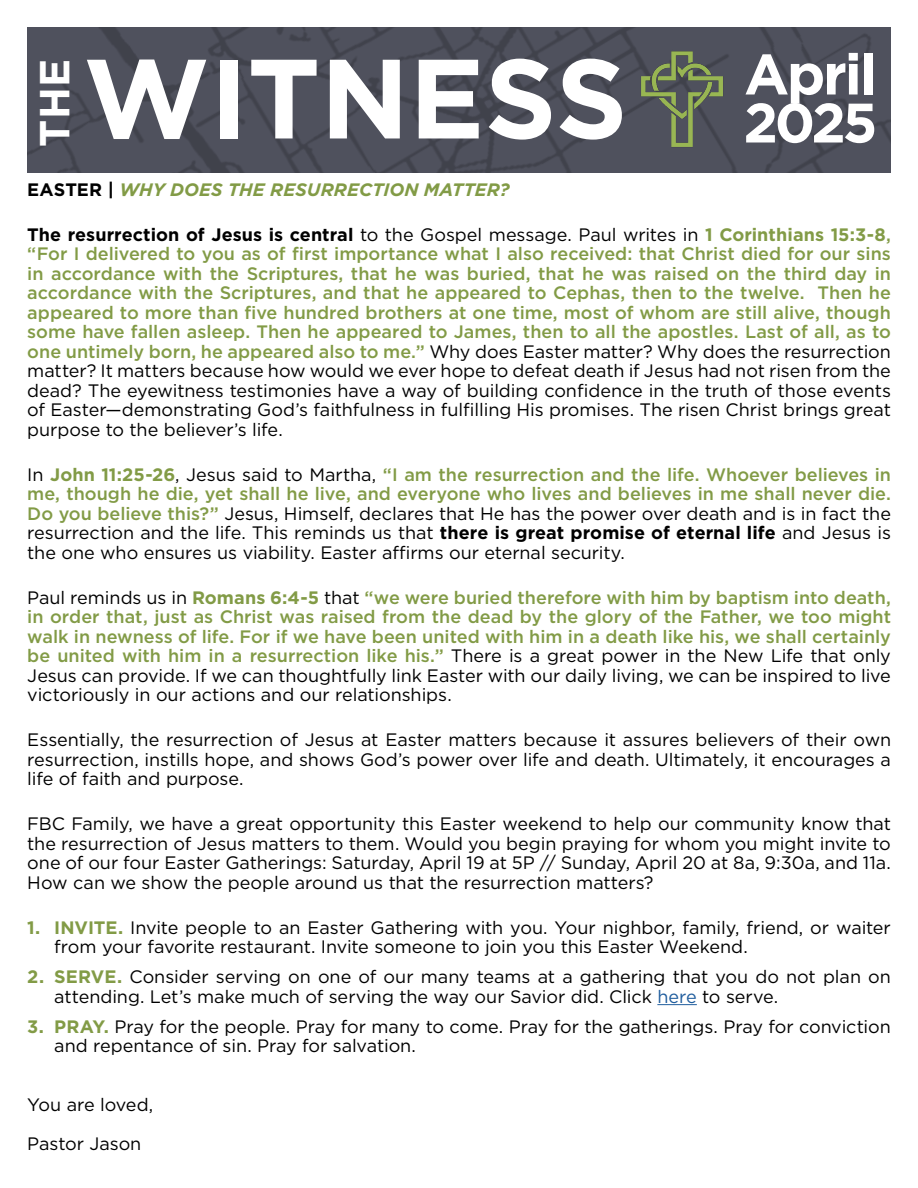
<style>
.page{position:relative;width:918px;height:1188px;background:#fff}
.page>*{position:absolute;margin:0;border:0;box-sizing:border-box;transform-origin:0 0}
.t1{font:700 112.5px "Gotham";color:#fff}
.t2{font:700 55.5px "Gotham";color:#fff}
.t3{font:700 42px "Gotham";color:#fff}
.t4{font:18px/19.5px "Gotham";letter-spacing:-.005em;color:#000}
.t5{font:500 18px/19.5px "Gotham";color:#829b46;text-align:justify}
.t6{font:italic 700 18px "Gotham";color:#829b46}
.s1{font-style:normal;color:#000}
.s2{font-weight:700;color:#000}
.s3{font-weight:400;color:#000}
.s4{font-weight:700}
.s5{font-weight:700;color:#829b46}
.s6{font-weight:500;color:#829b46}
.s7{color:#215e9e}
</style>
<div class="page">
<hr style="left:657px;top:1004px;width:40px;height:1px;background:#215e9e">
<img style="left:27px;top:27px;width:864px;height:146px">
<img style="left:633px;top:50px;width:98px;height:98px">
<h3 class="t3" style="left:27px;top:147px;width:89px;rotate:-90deg">THE</h3>
<h1 class="t1" style="left:83px;top:24px;width:795px">WITNESS <sup>April</sup></h1>
<h2 class="t2" style="left:743px;top:86px;width:136px">2025</h2>
<p class="t6" style="left:27px;top:178px;width:484px"><span class="s1">EASTER |</span> WHY DOES THE RESURRECTION MATTER?</p>
<p class="t5" style="left:27px;top:224px;width:865px"><span class="s2">The resurrection of Jesus is central</span> <span class="s3">to the Gospel message. Paul writes in</span> <span class="s4">1 Corinthians 15:3-8</span>, “For I delivered to you as of first importance what I also received: that Christ died for our sins in accordance with the Scriptures, that he was buried, that he was raised on the third day in accordance with the Scriptures, and that he appeared to Cephas, then to the twelve. Then he appeared to more than five hundred brothers at one time, most of whom are still alive, though some have fallen asleep. Then he appeared to James, then to all the apostles. Last of all, as to one untimely born, he appeared also to me.” <span class="s3">Why does Easter matter? Why does the resurrection matter? It matters because how would we ever hope to defeat death if Jesus had not risen from the dead? The eyewitness testimonies have a way of building confidence in the truth of those events of Easter—demonstrating God’s faithfulness in fulfilling His promises. The risen Christ brings great purpose to the believer’s life.</span></p>
<p class="t4" style="left:27px;top:464px;width:865px;text-align:justify">In <span class="s5">John 11:25-26</span>, Jesus said to Martha, <span class="s6">“I am the resurrection and the life. Whoever believes in me, though he die, yet shall he live, and everyone who lives and believes in me shall never die.<br>Do you believe this?”</span> Jesus, Himself, declares that He has the power over death and is in fact the resurrection and the life. This reminds us that <span class="s4">there is great promise of eternal life</span> and Jesus is the one who ensures us viability. Easter affirms our eternal security.</p>
<p class="t5" style="left:27px;top:587px;width:865px"><span class="s3">Paul reminds us in</span> <span class="s4">Romans 6:4-5</span> <span class="s3">that</span> “we were buried therefore with him by baptism into death, in order that, just as Christ was raised from the dead by the glory of the Father, we too might walk in newness of life. For if we have been united with him in a death like his, we shall certainly be united with him in a resurrection like his.” <span class="s3">There is a great power in the New Life that only Jesus can provide. If we can thoughtfully link Easter with our daily living, we can be inspired to live victoriously in our actions and our relationships.</span></p>
<p class="t4" style="left:27px;top:730px;width:865px;text-align:justify">Essentially, the resurrection of Jesus at Easter matters because it assures believers of their own resurrection, instills hope, and shows God’s power over life and death. Ultimately, it encourages a life of faith and purpose.</p>
<p class="t4" style="left:27px;top:814px;width:865px;text-align:justify">FBC Family, we have a great opportunity this Easter weekend to help our community know that the resurrection of Jesus matters to them. Would you begin praying for whom you might invite to one of our four Easter Gatherings: Saturday, April 19 at 5P // Sunday, April 20 at 8a, 9:30a, and 11a.<br>How can we show the people around us that the resurrection matters?</p>
<p class="t4" style="left:54px;top:917px;width:838px;text-indent:-27px"><span class="s5">1. INVITE.</span> Invite people to an Easter Gathering with you. Your nighbor, family, friend, or waiter from your favorite restaurant. Invite someone to join you this Easter Weekend.</p>
<p class="t4" style="left:54px;top:967px;width:838px;text-indent:-27px"><span class="s5">2. SERVE.</span> Consider serving on one of our many teams at a gathering that you do not plan on attending. Let’s make much of serving the way our Savior did. Click <span class="s7">here</span> to serve.</p>
<p class="t4" style="left:54px;top:1016px;width:838px;text-indent:-27px"><span class="s5">3. PRAY.</span> Pray for the people. Pray for many to come. Pray for the gatherings. Pray for conviction and repentance of sin. Pray for salvation.</p>
<p class="t4" style="left:27px;top:1084px;width:127px;line-height:39px">You are loved,<br>Pastor Jason</p>
</div>
